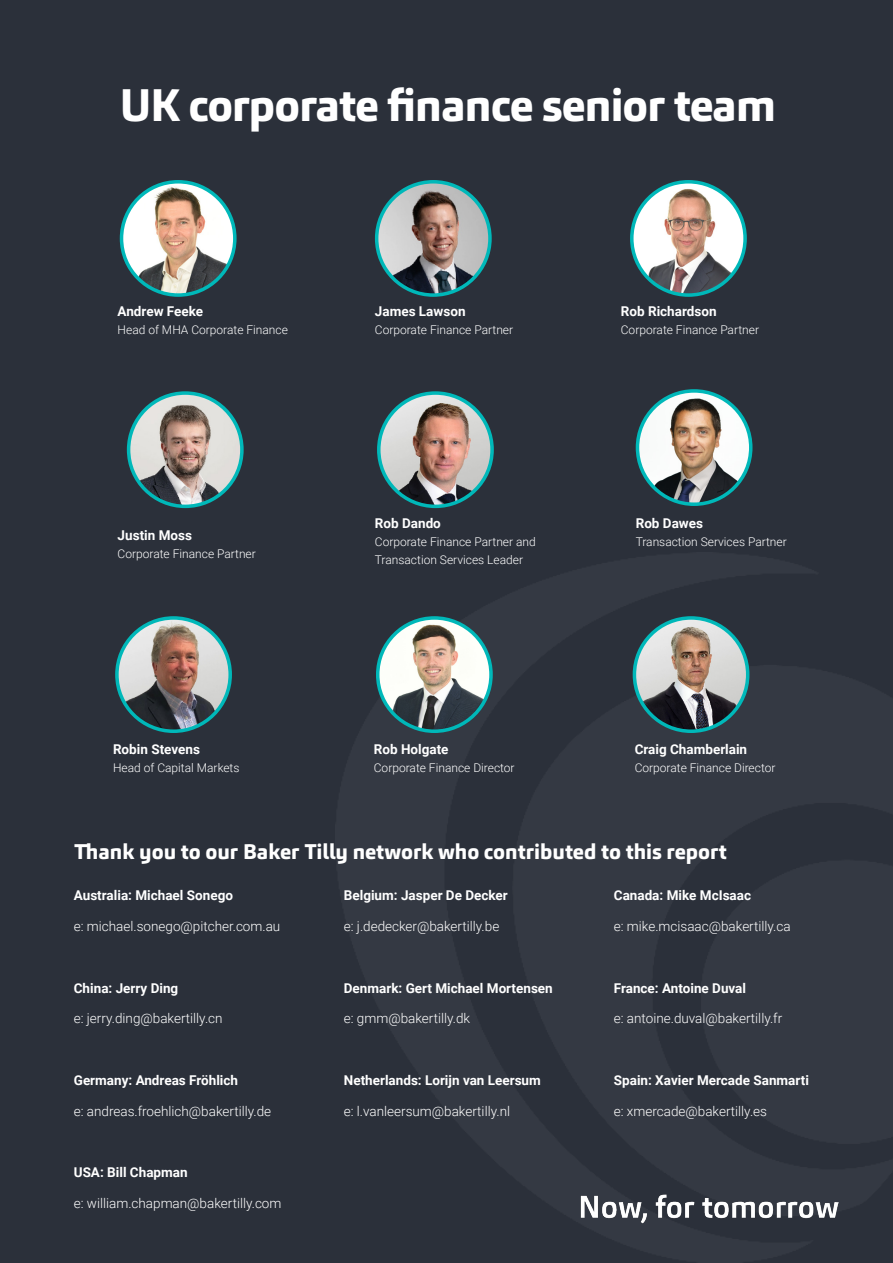
<style>
.page{position:relative;width:893px;height:1263px;background:#2b303a}
.page>*{position:absolute;margin:0;border:0;box-sizing:border-box;transform-origin:0 0}
.t1{font:800 45px "Carnac";letter-spacing:-.02em;color:#fff}
.t2{font:800 21px "Carnac";color:#fff}
.t3{font:700 13.5px "Roboto";color:#fff}
.t4{font:300 13.5px "Roboto";color:#fff}
.t5{font:300 12px/18px "Roboto";color:#fff}
</style>
<div class="page">
<img style="left:122px;top:182px;width:113px;height:113px;border-radius:57px">
<div style="left:120px;top:180px;width:117px;height:117px;border:4px solid #00b8b9;border-radius:50%"></div>
<img style="left:632px;top:182px;width:113px;height:113px;border-radius:57px">
<div style="left:630px;top:180px;width:117px;height:117px;border:4px solid #00b8b9;border-radius:50%"></div>
<img style="left:377px;top:182px;width:113px;height:113px;border-radius:57px">
<div style="left:375px;top:180px;width:117px;height:117px;border:4px solid #00b8b9;border-radius:50%"></div>
<img style="left:129px;top:393px;width:113px;height:113px;border-radius:57px">
<div style="left:127px;top:391px;width:117px;height:117px;border:4px solid #00b8b9;border-radius:50%"></div>
<img style="left:637px;top:391px;width:114px;height:113px;border-radius:57px">
<div style="left:636px;top:389px;width:116px;height:117px;border:4px solid #00b8b9;border-radius:50%"></div>
<img style="left:379px;top:393px;width:112px;height:113px">
<div style="left:377px;top:391px;width:117px;height:117px;border:4px solid #00b8b9;border-radius:50%"></div>
<img style="left:378px;top:618px;width:113px;height:113px;border-radius:57px">
<div style="left:376px;top:616px;width:117px;height:117px;border:4px solid #00b8b9;border-radius:50%"></div>
<img style="left:634px;top:618px;width:114px;height:113px">
<div style="left:633px;top:616px;width:116px;height:117px;border:4px solid #00b8b9;border-radius:50%"></div>
<img style="left:117px;top:618px;width:113px;height:113px;border-radius:57px">
<div style="left:115px;top:616px;width:117px;height:117px;border:4px solid #00b8b9;border-radius:50%"></div>
<img style="left:580px;top:1194px;width:258px;height:30px">
<p class="t1" style="left:120px;top:76px;width:658px">UK corporate finance senior team</p>
<p class="t3" style="left:118px;top:302px;width:87px">Andrew Feeke</p>
<p class="t5" style="left:118px;top:320px;width:172px">Head of MHA Corporate Finance</p>
<p class="t3" style="left:118px;top:525px;width:76px">Justin Moss</p>
<p class="t5" style="left:118px;top:544px;width:140px">Corporate Finance Partner</p>
<p class="t3" style="left:113px;top:740px;width:88px">Robin Stevens</p>
<p class="t5" style="left:113px;top:758px;width:128px">Head of Capital Markets</p>
<p class="t3" style="left:375px;top:302px;width:92px">James Lawson</p>
<p class="t5" style="left:375px;top:320px;width:140px">Corporate Finance Partner</p>
<p class="t3" style="left:621px;top:302px;width:97px">Rob Richardson</p>
<p class="t5" style="left:621px;top:320px;width:140px">Corporate Finance Partner</p>
<p class="t3" style="left:375px;top:514px;width:68px">Rob Dando</p>
<p class="t5" style="left:375px;top:533px;width:162px">Corporate Finance Partner and<br>Transaction Services Leader</p>
<p class="t3" style="left:636px;top:514px;width:69px">Rob Dawes</p>
<p class="t5" style="left:636px;top:533px;width:153px">Transaction Services Partner</p>
<p class="t3" style="left:374px;top:740px;width:76px">Rob Holgate</p>
<p class="t5" style="left:374px;top:758px;width:142px">Corporate Finance Director</p>
<p class="t3" style="left:635px;top:740px;width:114px">Craig Chamberlain</p>
<p class="t5" style="left:635px;top:758px;width:142px">Corporate Finance Director</p>
<p class="t2" style="left:74px;top:838px;width:654px">Thank you to our Baker Tilly network who contributed to this report</p>
<p class="t3" style="left:74px;top:886px;width:161px">Australia: Michael Sonego</p>
<p class="t3" style="left:344px;top:886px;width:165px">Belgium: Jasper De Decker</p>
<p class="t3" style="left:614px;top:886px;width:139px">Canada: Mike McIsaac</p>
<p class="t4" style="left:74px;top:917px;width:208px">e: michael.sonego@pitcher.com.au</p>
<p class="t4" style="left:344px;top:917px;width:157px">e: j.dedecker@bakertilly.be</p>
<p class="t4" style="left:614px;top:917px;width:178px">e: mike.mcisaac@bakertilly.ca</p>
<p class="t3" style="left:74px;top:978px;width:106px">China: Jerry Ding</p>
<p class="t3" style="left:344px;top:978px;width:210px">Denmark: Gert Michael Mortensen</p>
<p class="t3" style="left:614px;top:978px;width:134px">France: Antoine Duval</p>
<p class="t4" style="left:74px;top:1009px;width:150px">e: jerry.ding@bakertilly.cn</p>
<p class="t4" style="left:344px;top:1009px;width:128px">e: gmm@bakertilly.dk</p>
<p class="t4" style="left:614px;top:1009px;width:170px">e: antoine.duval@bakertilly.fr</p>
<p class="t3" style="left:74px;top:1070px;width:166px">Germany: Andreas Fröhlich</p>
<p class="t3" style="left:344px;top:1070px;width:199px">Netherlands: Lorijn van Leersum</p>
<p class="t3" style="left:614px;top:1070px;width:197px">Spain: Xavier Mercade Sanmarti</p>
<p class="t4" style="left:74px;top:1101px;width:199px">e: andreas.froehlich@bakertilly.de</p>
<p class="t4" style="left:344px;top:1101px;width:168px">e: l.vanleersum@bakertilly.nl</p>
<p class="t4" style="left:614px;top:1101px;width:155px">e: xmercade@bakertilly.es</p>
<p class="t3" style="left:74px;top:1163px;width:115px">USA: Bill Chapman</p>
<p class="t4" style="left:74px;top:1194px;width:209px">e: william.chapman@bakertilly.com</p>
</div>
